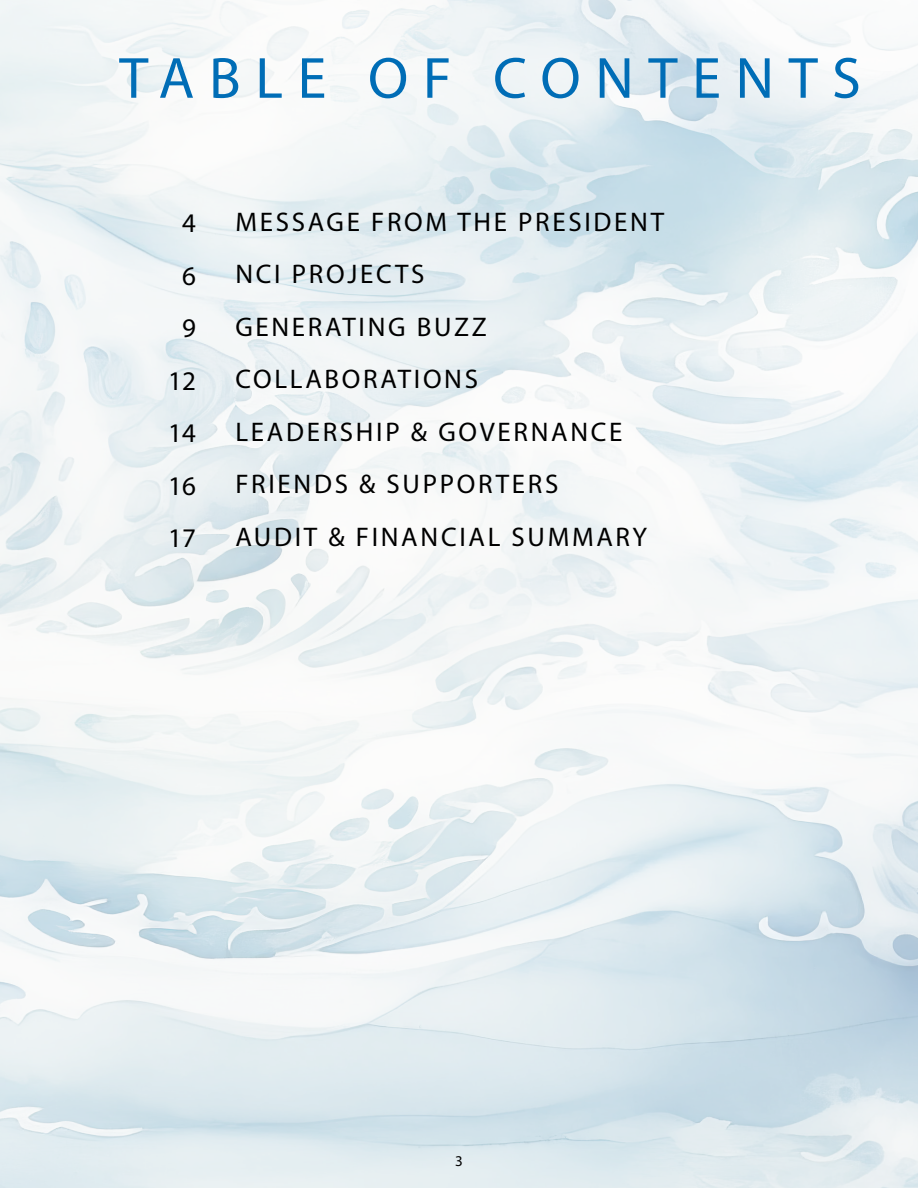
<style>
.page{position:relative;width:918px;height:1188px;background:#fff}
.page>*{position:absolute;margin:0;border:0;box-sizing:border-box;transform-origin:0 0}
.t1{font:58.5px "Myriad Pro";letter-spacing:.25em;color:#006db6}
.t2{font:27px/52.5px "Myriad Pro";letter-spacing:.1em;color:#000}
.t3{font:15px "Myriad Pro";color:#000}
</style>
<div class="page">
<img style="left:0;top:0;width:918px;height:1188px">
<h1 class="t1" style="left:119px;top:42px;width:743px">TABLE OF CONTENTS</h1>
<p class="t2" style="left:168px;top:196px;width:29px;text-align:center">4<br>6<br>9<br>12<br>14<br>16<br>17</p>
<p class="t2" style="left:235px;top:195px;width:430px">MESSAGE FROM THE PRESIDENT<br>NCI PROJECTS<br>GENERATING BUZZ<br>COLLABORATIONS<br>LEADERSHIP &amp; GOVERNANCE<br>FRIENDS &amp; SUPPORTERS<br>AUDIT &amp; FINANCIAL SUMMARY</p>
<p class="t3" style="left:455px;top:1152px;width:9px">3</p>
</div>
